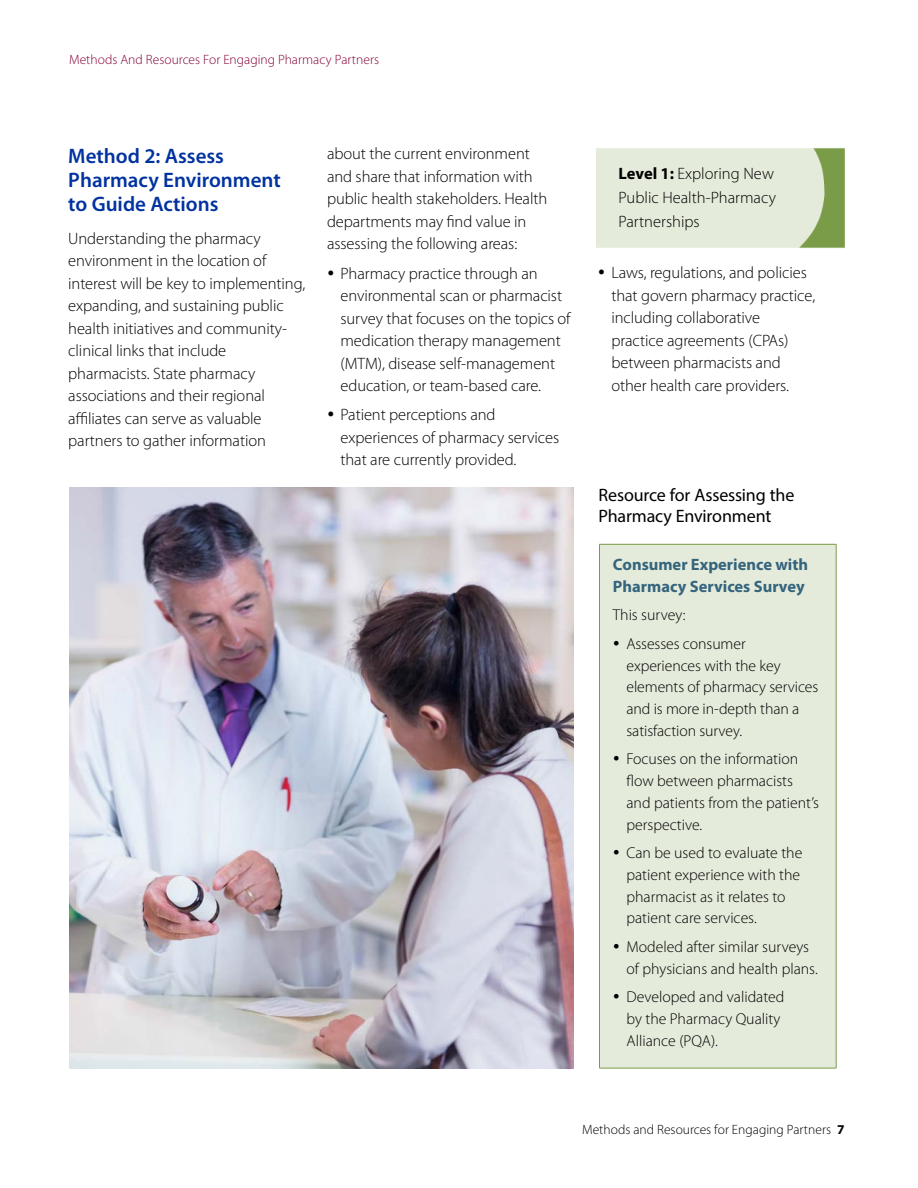
<style>
.page{position:relative;width:918px;height:1188px;background:#fff}
.page>*{position:absolute;margin:0;border:0;box-sizing:border-box;transform-origin:0 0}
.t1{font:600 21px/24px "Myriad Pro";color:#0032a0}
.t2{font:18px/21px "Myriad Pro";letter-spacing:-.01em;color:#000}
.t3{font:300 16.5px/22.5px "Myriad Pro";letter-spacing:-.005em;color:#000}
.t4{font:700 16.5px/21.8px "Myriad Pro";color:#35647d}
.t5{font:300 15.75px/21.8px "Myriad Pro";color:#000}
.t6{font:300 13.5px "Myriad Pro";color:#860038}
.t7{font:300 13.5px "Myriad Pro";color:#000}
.s1{font-weight:700}
</style>
<div class="page">
<img style="left:597px;top:148px;width:248px;height:100px">
<div style="left:599px;top:544px;width:237px;height:524px;background:#e4ebdb"></div>
<hr style="left:599px;top:544px;width:237px;height:1px;background:#799b48">
<hr style="left:599px;top:544px;width:1px;height:524px;background:#799b48">
<hr style="left:836px;top:544px;width:1px;height:524px;background:#799b48">
<hr style="left:599px;top:1068px;width:237px;height:1px;background:#799b48">
<img style="left:69px;top:488px;width:505px;height:580px">
<p class="t6" style="left:69px;top:52px;width:312px">Methods And Resources For Engaging Pharmacy Partners</p>
<h3 class="t1" style="left:68px;top:144px;width:214px">Method 2: Assess<br>Pharmacy Environment to Guide Actions</h3>
<p class="t3" style="left:68px;top:227px;width:239px">Understanding the pharmacy environment in the location of interest will be key to implementing, expanding, and sustaining public health initiatives and community&shy;clinical links that include pharmacists. State pharmacy associations and their regional affiliates can serve as valuable partners to gather information</p>
<p class="t3" style="left:327px;top:143px;width:222px">about the current environment and share that information with public health stakeholders. Health departments may find value in assessing the following areas:</p>
<p class="t3" style="left:341px;top:262px;width:232px">Pharmacy practice through an environmental scan or pharmacist survey that focuses on the topics of medication therapy management (MTM), disease self-management education, or team-based care.</p>
<p class="t3" style="left:341px;top:404px;width:220px">Patient perceptions and experiences of pharmacy services that are currently provided.</p>
<p class="t3" style="left:619px;top:161px;width:159px;line-height:24px"><span class="s1">Level 1:</span> Exploring New<br>Public Health-Pharmacy<br>Partnerships</p>
<p class="t3" style="left:611px;top:262px;width:205px">Laws, regulations, and policies that govern pharmacy practice, including collaborative practice agreements (CPAs) between pharmacists and other health care providers.</p>
<h4 class="t2" style="left:599px;top:485px;width:197px">Resource for Assessing the<br>Pharmacy Environment</h4>
<h5 class="t4" style="left:613px;top:554px;width:197px">Consumer Experience with<br>Pharmacy Services Survey</h5>
<p class="t5" style="left:613px;top:605px;width:74px">This survey:</p>
<p class="t5" style="left:626px;top:633px;width:193px">Assesses consumer experiences with the key elements of pharmacy services and is more in-depth than a satisfaction survey.</p>
<p class="t5" style="left:626px;top:749px;width:194px">Focuses on the information flow between pharmacists and patients from the patient’s perspective.</p>
<p class="t5" style="left:626px;top:842px;width:177px">Can be used to evaluate the patient experience with the pharmacist as it relates to patient care services.</p>
<p class="t5" style="left:626px;top:936px;width:193px">Modeled after similar surveys of physicians and health plans.</p>
<p class="t5" style="left:626px;top:986px;width:159px">Developed and validated by the Pharmacy Quality<br>Alliance (PQA).</p>
<p class="t7" style="left:582px;top:1122px;width:264px">Methods and Resources for Engaging Partners <span class="s1">7</span></p>
</div>
